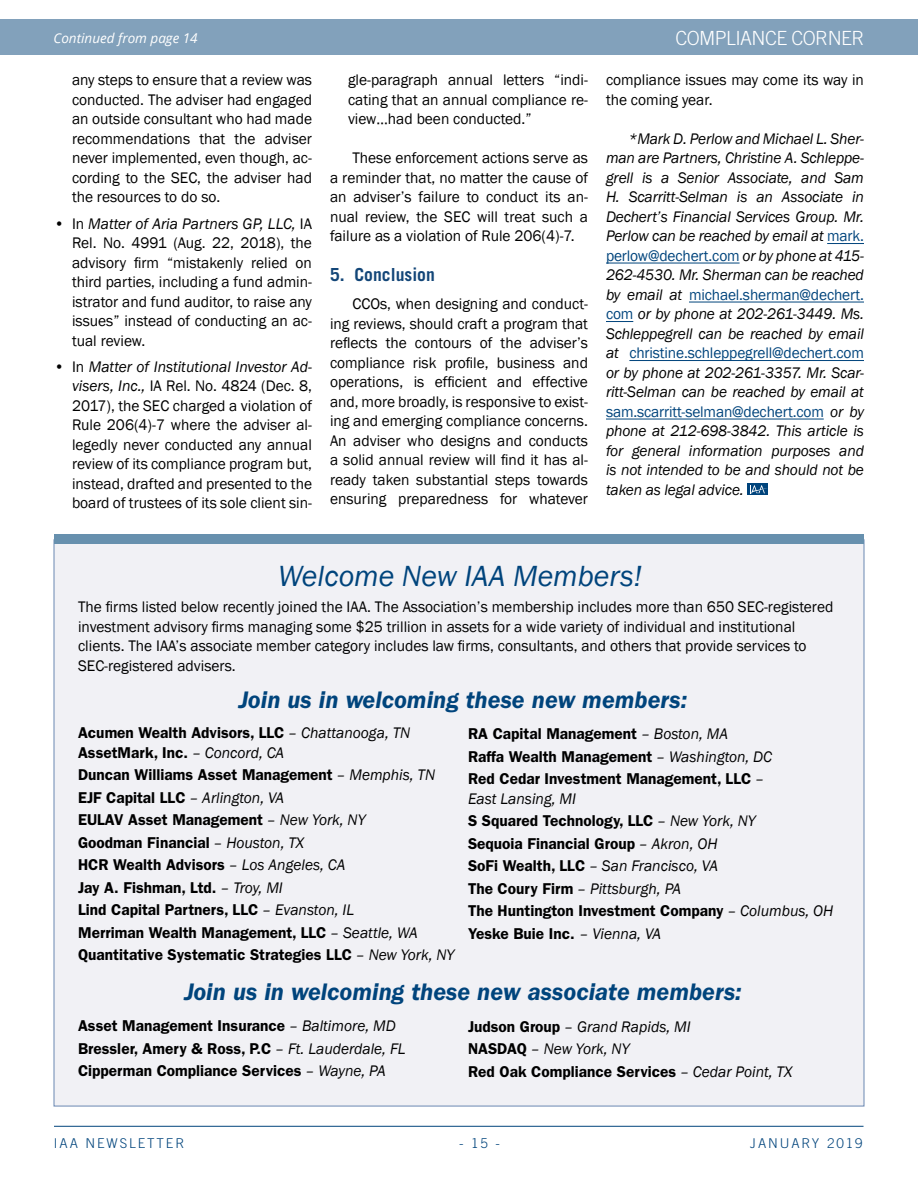
<style>
.page{position:relative;width:918px;height:1188px;background:#fff}
.page>*{position:absolute;margin:0;border:0;box-sizing:border-box;transform-origin:0 0}
.t1{font:italic 30px "Franklin Gothic";color:#00447c}
.t2{font:italic 600 24.75px "Franklin Gothic";color:#00447c}
.t3{font:300 19.5px "Trade Gothic";letter-spacing:-.03em;color:#fff}
.t4{font:700 18px "Trade Gothic";color:#134678}
.t5{font:15.75px/19.5px "Franklin Gothic";color:#000;text-align:justify}
.t6{font:600 15.75px/22.5px "Franklin Gothic";color:#000}
.t7{font:italic 15.75px/19.5px "Franklin Gothic";letter-spacing:-.01em;color:#000;text-align:justify}
.t8{font:300 13.5px "Trade Gothic";letter-spacing:.14em;color:#00447c}
.t9{font:italic 13.5px "Open Sans";color:#fff}
.s1{font-style:italic}
.s2{font-style:normal;color:#00447c}
.s3{font-weight:400;font-style:italic}
</style>
<div class="page">
<hr style="left:54px;top:1126px;width:810px;height:1px;background:#00447c">
<div style="left:0;top:20px;width:918px;height:35px;background:#82a1bb"></div>
<hr style="left:827px;top:243px;width:37px;height:1px;background:#00447c">
<hr style="left:606px;top:263px;width:134px;height:1px;background:#00447c">
<hr style="left:689px;top:302px;width:175px;height:1px;background:#00447c">
<svg style="left:606px;top:321px;width:27px;height:1px"></svg>
<hr style="left:629px;top:360px;width:235px;height:1px;background:#00447c">
<hr style="left:606px;top:419px;width:218px;height:1px;background:#00447c">
<svg style="left:748px;top:483px;width:20px;height:12px"></svg>
<svg style="left:750px;top:485px;width:18px;height:8px"></svg>
<div style="left:54px;top:539px;width:810px;height:567px;background:#f1f1f5"></div>
<div style="left:54px;top:535px;width:810px;height:9px;background:#6790ae"></div>
<p class="t9" style="left:54px;top:29px;width:146px">Continued from page 14</p>
<p class="t3" style="left:676px;top:27px;width:190px">COMPLIANCE CORNER</p>
<p class="t5" style="left:72px;top:71px;width:242px">any steps to ensure that a review was conducted. The adviser had engaged an outside consultant who had made recommendations that the adviser never implemented, even though, ac&shy;cording to the SEC, the adviser had the resources to do so.</p>
<p class="t5" style="left:72px;top:214px;width:242px;text-indent:-18px">• In <span class="s1">Matter of Aria Partners GP, LLC,</span> IA Rel. No. 4991 (Aug. 22, 2018), the advisory firm “mistakenly relied on third parties, including a fund admin&shy;istrator and fund auditor, to raise any issues” instead of conducting an ac&shy;tual review.</p>
<p class="t5" style="left:72px;top:357px;width:242px;text-indent:-18px">• In <span class="s1">Matter of Institutional Investor Ad&shy;visers, Inc.,</span> IA Rel. No. 4824 (Dec. 8, 2017), the SEC charged a violation of Rule 206(4)-7 where the adviser al&shy;legedly never conducted any annual review of its compliance program but, instead, drafted and presented to the board of trustees of its sole client sin-</p>
<p class="t5" style="left:348px;top:71px;width:241px">gle-paragraph annual letters “indi&shy;cating that an annual compliance re&shy;view…had been conducted.”</p>
<p class="t5" style="left:330px;top:149px;width:260px;text-indent:22px">These enforcement actions serve as a reminder that, no matter the cause of an adviser’s failure to conduct its an&shy;nual review, the SEC will treat such a failure as a violation of Rule 206(4)-7.</p>
<p class="t4" style="left:330px;top:263px;width:106px">5. Conclusion</p>
<p class="t5" style="left:330px;top:294px;width:260px;text-indent:22px">CCOs, when designing and conduct&shy;ing reviews, should craft a program that reflects the contours of the adviser’s compliance risk profile, business and operations, is efficient and effective and, more broadly, is responsive to exist&shy;ing and emerging compliance concerns.<br>An adviser who designs and conducts a solid annual review will find it has al&shy;ready taken substantial steps towards ensuring preparedness for whatever</p>
<p class="t5" style="left:606px;top:71px;width:259px">compliance issues may come its way in the coming year.</p>
<p class="t7" style="left:606px;top:129px;width:260px;text-indent:22px">*Mark D. Perlow and Michael L. Sher&shy;man are Partners, Christine A. Schleppe&shy;grell is a Senior Associate, and Sam H. Scarritt-Selman is an Associate in Dechert’s Financial Services Group. Mr.<br>Perlow can be reached by email at <span class="s2">mark. perlow@dechert.com</span> or by phone at 415- 262-4530. Mr. Sherman can be reached by email at <span class="s2">michael.sherman@dechert. com</span> or by phone at 202-261-3449. Ms.<br>Schleppegrell can be reached by email at <span class="s2">christine.schleppegrell@dechert.com </span>or by phone at 202-261-3357. Mr. Scar&shy;ritt-Selman can be reached by email at <span class="s2">sam.scarritt-selman@dechert.com</span> or by phone at 212-698-3842. This article is for general information purposes and is not intended to be and should not be taken as legal advice.</p>
<h1 class="t1" style="left:278px;top:558px;width:365px">Welcome New IAA Members!</h1>
<p class="t5" style="left:78px;top:597px;width:757px;text-align:left">The firms listed below recently joined the IAA. The Association’s membership includes more than 650 SEC-registered investment advisory firms managing some $25 trillion in assets for a wide variety of individual and institutional clients. The IAA’s associate member category includes law firms, consultants, and others that provide services to SEC-registered advisers.</p>
<h2 class="t2" style="left:239px;top:686px;width:450px">Join us in welcoming these new members:</h2>
<p class="t6" style="left:78px;top:723px;width:334px;line-height:19.5px">Acumen Wealth Advisors, LLC <span class="s3">– Chattanooga, TN<br></span>AssetMark, Inc. <span class="s3">– Concord, CA</span></p>
<p class="t6" style="left:78px;top:764px;width:378px">Duncan Williams Asset Management <span class="s3">– Memphis, TN </span>EJF Capital LLC <span class="s3">– Arlington, VA<br></span>EULAV Asset Management <span class="s3">– New York, NY<br></span>Goodman Financial <span class="s3">– Houston, TX<br></span>HCR Wealth Advisors <span class="s3">– Los Angeles, CA<br></span>Jay A. Fishman, Ltd. <span class="s3">– Troy, MI<br></span>Lind Capital Partners, LLC <span class="s3">– Evanston, IL<br></span>Merriman Wealth Management, LLC <span class="s3">– Seattle, WA </span>Quantitative Systematic Strategies LLC <span class="s3">– New York, NY</span></p>
<p class="t6" style="left:468px;top:722px;width:306px">RA Capital Management <span class="s3">– Boston, MA<br></span>Raffa Wealth Management <span class="s3">– Washington, DC<br></span>Red Cedar Investment Management, LLC <span class="s3">–</span></p>
<p class="t6" style="left:468px;top:787px;width:367px"><span class="s3">East Lansing, MI<br></span>S Squared Technology, LLC <span class="s3">– New York, NY<br></span>Sequoia Financial Group <span class="s3">– Akron, OH<br></span>SoFi Wealth, LLC <span class="s3">– San Francisco, VA<br></span>The Coury Firm <span class="s3">– Pittsburgh, PA<br></span>The Huntington Investment Company <span class="s3">– Columbus, OH </span>Yeske Buie Inc. <span class="s3">– Vienna, VA</span></p>
<h2 class="t2" style="left:184px;top:978px;width:559px">Join us in welcoming these new associate members:</h2>
<p class="t6" style="left:78px;top:1015px;width:329px">Asset Management Insurance <span class="s3">– Baltimore, MD<br></span>Bressler, Amery &amp; Ross, P.C <span class="s3">– Ft. Lauderdale, FL<br></span>Cipperman Compliance Services <span class="s3">– Wayne, PA</span></p>
<p class="t6" style="left:468px;top:1015px;width:326px">Judson Group <span class="s3">– Grand Rapids, MI<br></span>NASDAQ <span class="s3">– New York, NY<br></span>Red Oak Compliance Services <span class="s3">– Cedar Point, TX</span></p>
<p class="t8" style="left:54px;top:1135px;width:132px">IAA NEWSLETTER</p>
<p class="t8" style="left:459px;top:1135px;width:42px">- 15 -</p>
<p class="t8" style="left:750px;top:1135px;width:114px">JANUARY 2019</p>
</div>
